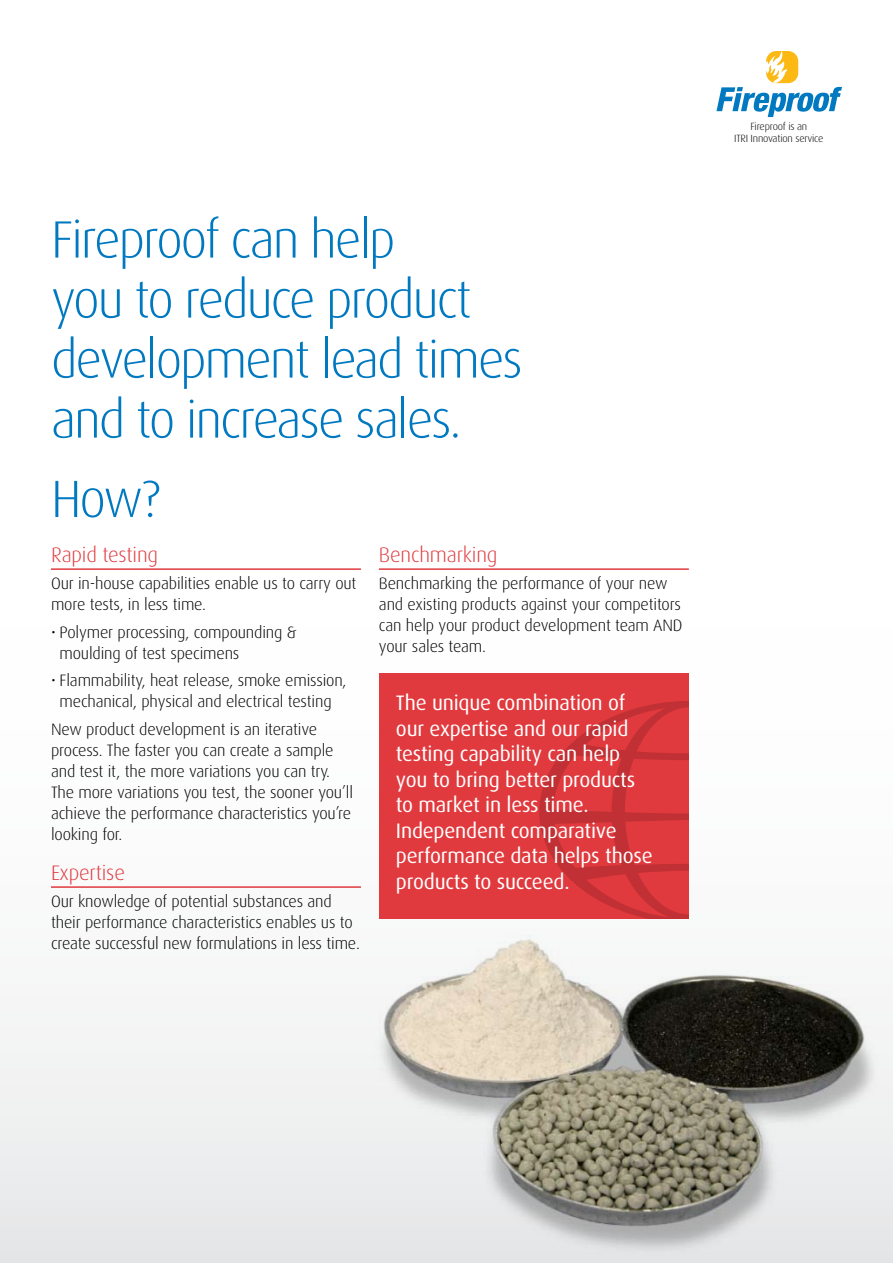
<style>
.page{position:relative;width:893px;height:1263px;background:#fff}
.page>*{position:absolute;margin:0;border:0;box-sizing:border-box;transform-origin:0 0}
.t1{font:300 52.5px/60px "Dax";letter-spacing:-.04em;color:#0079c1}
.t2{font:21px/25.5px "Dax";letter-spacing:-.01em;color:#fff}
.t3{font:300 21px "Dax";letter-spacing:-.01em;color:#e03a3e}
.t4{font:300 16.5px/21px "Dax";letter-spacing:-.01em;color:#000}
.t5{font:300 10.5px/12px "Dax";letter-spacing:-.02em;color:#000;text-align:center}
</style>
<div class="page">
<div style="left:0;top:376px;width:893px;height:887px;background:linear-gradient(to bottom,#fff,#eceded)"></div>
<div style="left:353px;top:767px;width:540px;height:496px;background:linear-gradient(to bottom,#fff,#e7e8e9)"></div>
<img style="left:366px;top:767px;width:522px;height:496px">
<hr style="left:51px;top:568px;width:310px;height:2px;background:#e03a3e">
<hr style="left:51px;top:886px;width:310px;height:2px;background:#e03a3e">
<hr style="left:379px;top:568px;width:310px;height:2px;background:#e03a3e">
<svg style="left:716px;top:51px;width:126px;height:66px"></svg>
<div style="left:379px;top:673px;width:310px;height:245px;background:#e03a3e"></div>
<svg style="left:539px;top:701px;width:150px;height:217px"></svg>
<h1 class="t1" style="left:51px;top:210px;width:473px">Fireproof can help<br>you to reduce product development lead times and to increase sales.</h1>
<h1 class="t1" style="left:51px;top:469px;width:110px">How?</h1>
<p class="t3" style="left:51px;top:543px;width:109px">Rapid testing</p>
<p class="t4" style="left:51px;top:573px;width:307px">Our in-house capabilities enable us to carry out more tests, in less time.</p>
<p class="t4" style="left:60px;top:622px;width:239px;text-indent:-8px">• Polymer processing, compounding &amp; moulding of test specimens</p>
<p class="t4" style="left:51px;top:670px;width:297px;text-align:center">• Flammability, heat release, smoke emission, mechanical, physical and electrical testing</p>
<p class="t4" style="left:51px;top:718px;width:304px">New product development is an iterative process. The faster you can create a sample and test it, the more variations you can try.<br>The more variations you test, the sooner you’ll achieve the performance characteristics you’re looking for.</p>
<p class="t3" style="left:51px;top:861px;width:75px">Expertise</p>
<p class="t4" style="left:51px;top:891px;width:310px">Our knowledge of potential substances and their performance characteristics enables us to create successful new formulations in less time.</p>
<p class="t3" style="left:379px;top:543px;width:120px">Benchmarking</p>
<p class="t4" style="left:379px;top:573px;width:305px">Benchmarking the performance of your new and existing products against your competitors can help your product development team AND your sales team.</p>
<p class="t2" style="left:396px;top:690px;width:258px">The unique combination of our expertise and our rapid testing capability can help you to bring better products to market in less time.<br>Independent comparative performance data helps those products to succeed.</p>
<p class="t5" style="left:734px;top:120px;width:91px">Fireproof is an<br>ITRI Innovation service</p>
</div>
